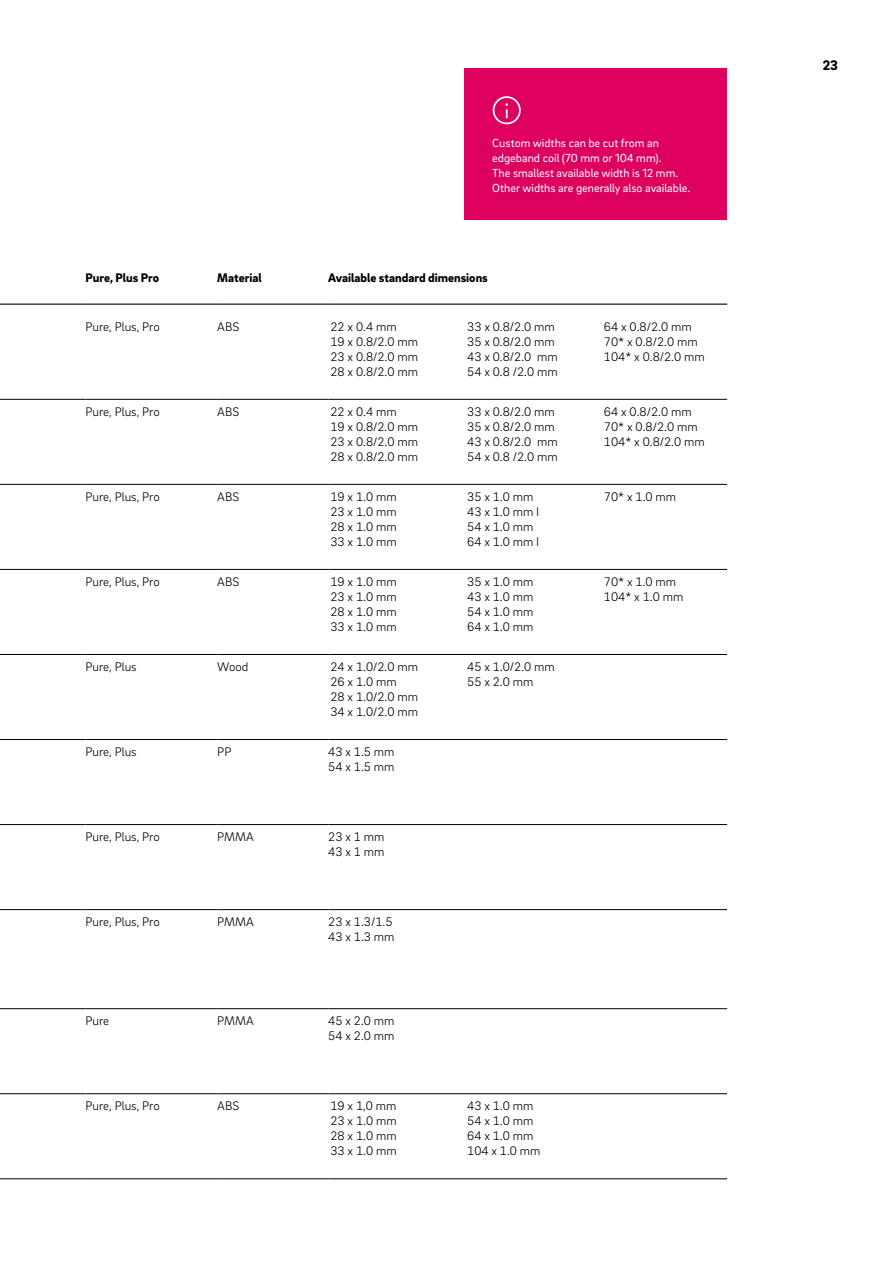
<style>
.page{position:relative;width:893px;height:1263px;background:#fff}
.page>*{position:absolute;margin:0;border:0;box-sizing:border-box;transform-origin:0 0}
.t1{font:900 14.25px "Brix Sans";color:#000}
._70__8_5pt_-_table_values{font:300 12.75px/15px "Brix Sans";color:#000}
.t2{font:900 12.75px "Brix Sans";color:#000}
._42__Info_box_-_headline_-_8pt_-_black{font:12px/15px "Brix Sans";color:#fff}
</style>
<div class="page">
<hr style="left:0;top:399px;width:85px;height:1px;background:#000">
<hr style="left:85px;top:399px;width:132px;height:1px;background:#000">
<hr style="left:217px;top:399px;width:111px;height:1px;background:#000">
<hr style="left:328px;top:399px;width:399px;height:1px;background:#000">
<hr style="left:0;top:484px;width:85px;height:1px;background:#000">
<hr style="left:85px;top:484px;width:132px;height:1px;background:#000">
<hr style="left:217px;top:484px;width:111px;height:1px;background:#000">
<hr style="left:328px;top:484px;width:399px;height:1px;background:#000">
<hr style="left:0;top:569px;width:85px;height:1px;background:#000">
<hr style="left:85px;top:569px;width:132px;height:1px;background:#000">
<hr style="left:217px;top:569px;width:111px;height:1px;background:#000">
<hr style="left:328px;top:569px;width:399px;height:1px;background:#000">
<hr style="left:0;top:654px;width:85px;height:1px;background:#000">
<hr style="left:85px;top:654px;width:132px;height:1px;background:#000">
<hr style="left:217px;top:654px;width:111px;height:1px;background:#000">
<hr style="left:328px;top:654px;width:399px;height:1px;background:#000">
<hr style="left:0;top:739px;width:85px;height:1px;background:#000">
<hr style="left:85px;top:739px;width:132px;height:1px;background:#000">
<hr style="left:217px;top:739px;width:111px;height:1px;background:#000">
<hr style="left:328px;top:739px;width:399px;height:1px;background:#000">
<hr style="left:0;top:824px;width:85px;height:1px;background:#000">
<hr style="left:85px;top:824px;width:132px;height:1px;background:#000">
<hr style="left:217px;top:824px;width:111px;height:1px;background:#000">
<hr style="left:328px;top:824px;width:399px;height:1px;background:#000">
<hr style="left:0;top:909px;width:85px;height:1px;background:#000">
<hr style="left:85px;top:909px;width:132px;height:1px;background:#000">
<hr style="left:217px;top:909px;width:111px;height:1px;background:#000">
<hr style="left:328px;top:909px;width:399px;height:1px;background:#000">
<hr style="left:0;top:1008px;width:85px;height:1px;background:#000">
<hr style="left:85px;top:1008px;width:132px;height:1px;background:#000">
<hr style="left:217px;top:1008px;width:111px;height:1px;background:#000">
<hr style="left:328px;top:1008px;width:399px;height:1px;background:#000">
<hr style="left:0;top:1093px;width:85px;height:1px;background:#000">
<hr style="left:85px;top:1093px;width:132px;height:1px;background:#000">
<hr style="left:217px;top:1093px;width:111px;height:1px;background:#000">
<hr style="left:328px;top:1093px;width:399px;height:1px;background:#000">
<hr style="left:0;top:304px;width:85px;height:1px;background:#000">
<hr style="left:85px;top:304px;width:132px;height:1px;background:#000">
<hr style="left:217px;top:304px;width:111px;height:1px;background:#000">
<hr style="left:328px;top:304px;width:399px;height:1px;background:#000">
<hr style="left:0;top:1178px;width:85px;height:1px;background:#000">
<hr style="left:85px;top:1178px;width:132px;height:1px;background:#000">
<hr style="left:217px;top:1178px;width:111px;height:1px;background:#000">
<hr style="left:328px;top:1178px;width:399px;height:1px;background:#000">
<div style="left:464px;top:68px;width:263px;height:152px;background:#dd005f"></div>
<svg style="left:493px;top:96px;width:28px;height:28px"></svg>
<p class="_42__Info_box_-_headline_-_8pt_-_black" style="left:492px;top:135px;width:200px">Custom widths can be cut from an edgeband coil (70 mm or 104 mm).<br>The smallest available width is 12 mm.<br>Other widths are generally also available.</p>
<p class="t2" style="left:85px;top:269px;width:75px">Pure, Plus Pro</p>
<p class="t2" style="left:217px;top:269px;width:46px">Material</p>
<p class="t2" style="left:328px;top:269px;width:161px">Available standard dimensions</p>
<p class="_70__8_5pt_-_table_values" style="left:85px;top:318px;width:76px">Pure, Plus, Pro</p>
<p class="_70__8_5pt_-_table_values" style="left:217px;top:318px;width:24px">ABS</p>
<p class="_70__8_5pt_-_table_values" style="left:330px;top:318px;width:89px">22 x 0.4 mm<br>19 x 0.8/2.0 mm<br>23 x 0.8/2.0 mm<br>28 x 0.8/2.0 mm</p>
<p class="_70__8_5pt_-_table_values" style="left:467px;top:318px;width:92px">33 x 0.8/2.0 mm<br>35 x 0.8/2.0 mm<br>43 x 0.8/2.0 mm<br>54 x 0.8 /2.0 mm</p>
<p class="_70__8_5pt_-_table_values" style="left:604px;top:318px;width:102px">64 x 0.8/2.0 mm<br>70* x 0.8/2.0 mm<br>104* x 0.8/2.0 mm</p>
<p class="_70__8_5pt_-_table_values" style="left:330px;top:403px;width:89px">22 x 0.4 mm<br>19 x 0.8/2.0 mm<br>23 x 0.8/2.0 mm<br>28 x 0.8/2.0 mm</p>
<p class="_70__8_5pt_-_table_values" style="left:467px;top:403px;width:92px">33 x 0.8/2.0 mm<br>35 x 0.8/2.0 mm<br>43 x 0.8/2.0 mm<br>54 x 0.8 /2.0 mm</p>
<p class="_70__8_5pt_-_table_values" style="left:604px;top:403px;width:102px">64 x 0.8/2.0 mm<br>70* x 0.8/2.0 mm<br>104* x 0.8/2.0 mm</p>
<p class="_70__8_5pt_-_table_values" style="left:330px;top:488px;width:68px">19 x 1.0 mm</p>
<p class="_70__8_5pt_-_table_values" style="left:330px;top:503px;width:68px">23 x 1.0 mm</p>
<p class="_70__8_5pt_-_table_values" style="left:330px;top:518px;width:68px">28 x 1.0 mm</p>
<p class="_70__8_5pt_-_table_values" style="left:330px;top:533px;width:68px">33 x 1.0 mm</p>
<p class="_70__8_5pt_-_table_values" style="left:85px;top:404px;width:76px">Pure, Plus, Pro</p>
<p class="_70__8_5pt_-_table_values" style="left:217px;top:404px;width:24px">ABS</p>
<p class="_70__8_5pt_-_table_values" style="left:604px;top:488px;width:74px">70* x 1.0 mm</p>
<p class="_70__8_5pt_-_table_values" style="left:467px;top:488px;width:68px">35 x 1.0 mm</p>
<p class="_70__8_5pt_-_table_values" style="left:467px;top:503px;width:74px">43 x 1.0 mm I</p>
<p class="_70__8_5pt_-_table_values" style="left:467px;top:518px;width:68px">54 x 1.0 mm</p>
<p class="_70__8_5pt_-_table_values" style="left:467px;top:533px;width:74px">64 x 1.0 mm I</p>
<p class="_70__8_5pt_-_table_values" style="left:85px;top:489px;width:76px">Pure, Plus, Pro</p>
<p class="_70__8_5pt_-_table_values" style="left:217px;top:489px;width:24px">ABS</p>
<p class="_70__8_5pt_-_table_values" style="left:85px;top:574px;width:76px">Pure, Plus, Pro</p>
<p class="_70__8_5pt_-_table_values" style="left:217px;top:574px;width:24px">ABS</p>
<p class="_70__8_5pt_-_table_values" style="left:85px;top:659px;width:53px">Pure, Plus</p>
<p class="_70__8_5pt_-_table_values" style="left:217px;top:659px;width:33px">Wood</p>
<p class="_70__8_5pt_-_table_values" style="left:330px;top:573px;width:68px">19 x 1.0 mm</p>
<p class="_70__8_5pt_-_table_values" style="left:330px;top:588px;width:68px">23 x 1.0 mm</p>
<p class="_70__8_5pt_-_table_values" style="left:330px;top:603px;width:68px">28 x 1.0 mm</p>
<p class="_70__8_5pt_-_table_values" style="left:330px;top:618px;width:68px">33 x 1.0 mm</p>
<p class="_70__8_5pt_-_table_values" style="left:330px;top:658px;width:89px">24 x 1.0/2.0 mm</p>
<p class="_70__8_5pt_-_table_values" style="left:330px;top:673px;width:68px">26 x 1.0 mm</p>
<p class="_70__8_5pt_-_table_values" style="left:330px;top:688px;width:89px">28 x 1.0/2.0 mm</p>
<p class="_70__8_5pt_-_table_values" style="left:330px;top:703px;width:89px">34 x 1.0/2.0 mm</p>
<p class="_70__8_5pt_-_table_values" style="left:85px;top:744px;width:53px">Pure, Plus</p>
<p class="_70__8_5pt_-_table_values" style="left:217px;top:744px;width:16px">PP</p>
<p class="_70__8_5pt_-_table_values" style="left:328px;top:744px;width:68px">43 x 1.5 mm<br>54 x 1.5 mm</p>
<p class="_70__8_5pt_-_table_values" style="left:85px;top:829px;width:76px">Pure, Plus, Pro</p>
<p class="_70__8_5pt_-_table_values" style="left:217px;top:829px;width:38px">PMMA</p>
<p class="_70__8_5pt_-_table_values" style="left:328px;top:829px;width:58px">23 x 1 mm<br>43 x 1 mm</p>
<p class="_70__8_5pt_-_table_values" style="left:85px;top:914px;width:76px">Pure, Plus, Pro</p>
<p class="_70__8_5pt_-_table_values" style="left:217px;top:914px;width:38px">PMMA</p>
<p class="_70__8_5pt_-_table_values" style="left:328px;top:914px;width:68px">23 x 1.3/1.5<br>43 x 1.3 mm</p>
<p class="_70__8_5pt_-_table_values" style="left:85px;top:1013px;width:25px">Pure</p>
<p class="_70__8_5pt_-_table_values" style="left:217px;top:1013px;width:38px">PMMA</p>
<p class="_70__8_5pt_-_table_values" style="left:328px;top:1013px;width:68px">45 x 2.0 mm<br>54 x 2.0 mm</p>
<p class="_70__8_5pt_-_table_values" style="left:85px;top:1098px;width:76px">Pure, Plus, Pro</p>
<p class="_70__8_5pt_-_table_values" style="left:217px;top:1098px;width:24px">ABS</p>
<p class="_70__8_5pt_-_table_values" style="left:330px;top:1098px;width:68px">19 x 1,0 mm</p>
<p class="_70__8_5pt_-_table_values" style="left:330px;top:1113px;width:68px">23 x 1.0 mm</p>
<p class="_70__8_5pt_-_table_values" style="left:330px;top:1128px;width:68px">28 x 1.0 mm</p>
<p class="_70__8_5pt_-_table_values" style="left:330px;top:1143px;width:68px">33 x 1.0 mm</p>
<p class="_70__8_5pt_-_table_values" style="left:467px;top:573px;width:68px">35 x 1.0 mm</p>
<p class="_70__8_5pt_-_table_values" style="left:467px;top:588px;width:68px">43 x 1.0 mm</p>
<p class="_70__8_5pt_-_table_values" style="left:467px;top:603px;width:68px">54 x 1.0 mm</p>
<p class="_70__8_5pt_-_table_values" style="left:467px;top:618px;width:68px">64 x 1.0 mm</p>
<p class="_70__8_5pt_-_table_values" style="left:467px;top:658px;width:89px">45 x 1.0/2.0 mm</p>
<p class="_70__8_5pt_-_table_values" style="left:467px;top:673px;width:68px">55 x 2.0 mm</p>
<p class="_70__8_5pt_-_table_values" style="left:467px;top:1098px;width:68px">43 x 1.0 mm</p>
<p class="_70__8_5pt_-_table_values" style="left:467px;top:1113px;width:68px">54 x 1.0 mm</p>
<p class="_70__8_5pt_-_table_values" style="left:467px;top:1128px;width:68px">64 x 1.0 mm</p>
<p class="_70__8_5pt_-_table_values" style="left:467px;top:1143px;width:75px">104 x 1.0 mm</p>
<p class="_70__8_5pt_-_table_values" style="left:604px;top:573px;width:74px">70* x 1.0 mm</p>
<p class="_70__8_5pt_-_table_values" style="left:604px;top:588px;width:81px">104* x 1.0 mm</p>
<p class="t1" style="left:823px;top:56px;width:17px">23</p>
</div>
